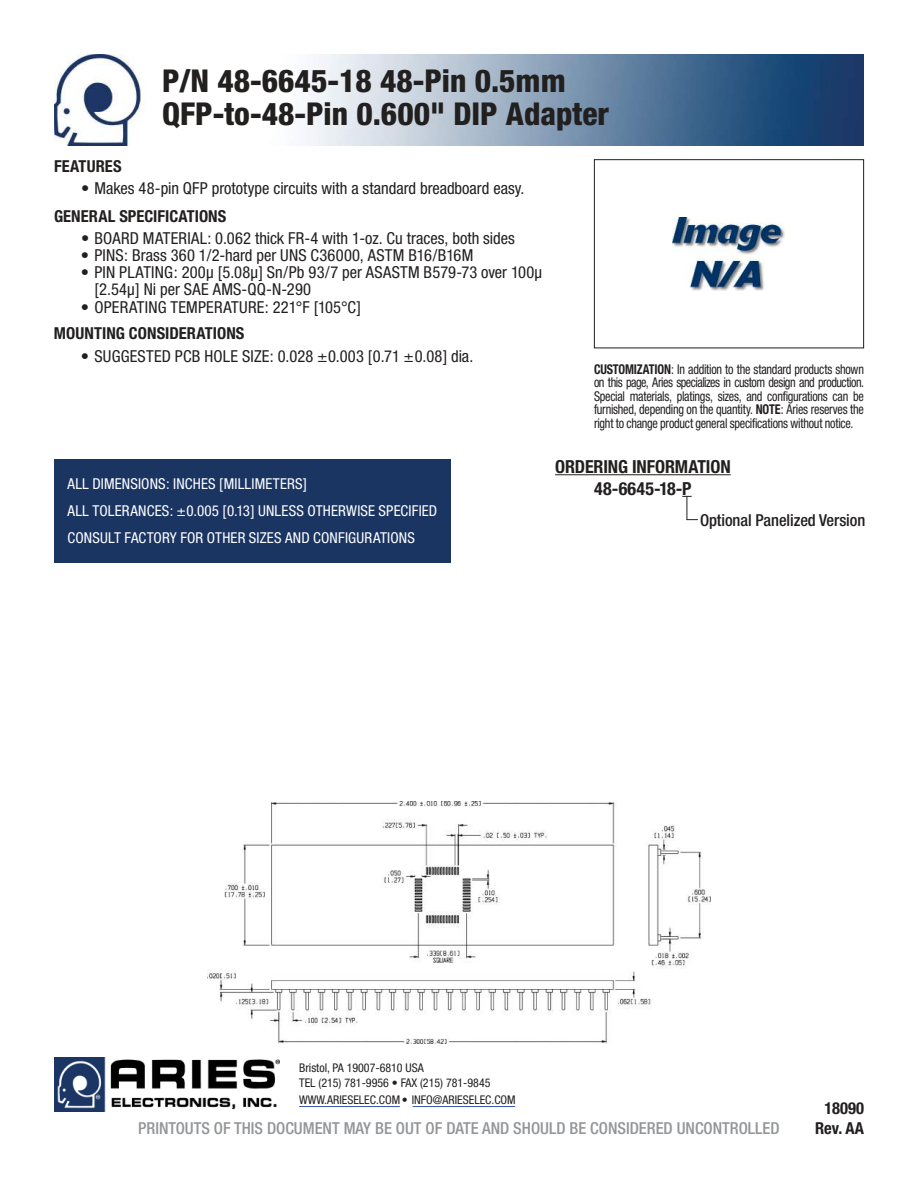
<style>
.page{position:relative;width:918px;height:1188px;background:#fff}
.page>*{position:absolute;margin:0;border:0;box-sizing:border-box;transform-origin:0 0}
.t1{font:800 condensed 31.5px/33px "Helvetica Neue";color:#221f1f}
.t2{font:700 condensed 18px/21.6px "Helvetica Neue";letter-spacing:-.005em;color:#221f1f;text-align:center}
.t3{font:condensed 16.5px/17.2px "Helvetica Neue";letter-spacing:.01em;color:#221f1f}
.t4{font:500 condensed 16.5px "Helvetica Neue";color:#939597}
.t5{font:700 condensed 16.5px/19.8px "Helvetica Neue";letter-spacing:.005em;color:#221f1f;text-align:center}
.t6{font:500 condensed 16.5px "Helvetica Neue";letter-spacing:-.005em;color:#221f1f}
.t7{font:condensed 15px/27px "Helvetica Neue";letter-spacing:.015em;color:#fff}
.t8{font:condensed 13.5px/13.5px "Helvetica Neue";letter-spacing:-.015em;color:#221f1f;text-align:justify;scale:.9 1}
.t9{font:condensed 12px/15px "Helvetica Neue";color:#221f1f}
.s1{font-weight:700}
</style>
<div class="page">
<img style="left:54px;top:1057px;width:225px;height:54px">
<hr style="left:299px;top:1106px;width:101px;height:1px;background:#3952a4">
<hr style="left:413px;top:1106px;width:102px;height:1px;background:#3952a4">
<img style="left:54px;top:54px;width:810px;height:92px">
<div style="left:594px;top:159px;width:270px;height:189px;border:1px solid #221f1f"></div>
<div style="left:54px;top:459px;width:397px;height:103px;background:#1b3563"></div>
<hr style="left:555px;top:474px;width:176px;height:1px;background:#221f1f">
<svg style="left:682px;top:496px;width:16px;height:24px"></svg>
<img style="left:673px;top:217px;width:111px;height:73px">
<img style="left:208px;top:802px;width:502px;height:241px">
<h1 class="t1" style="left:162px;top:67px;width:449px">P/N 48-6645-18 48-Pin 0.5mm<br>QFP-to-48-Pin 0.600" DIP Adapter</h1>
<p class="t5" style="left:54px;top:157px;width:69px">FEATURES</p>
<p class="t3" style="left:81px;top:181px;width:445px">• Makes 48-pin QFP prototype circuits with a standard breadboard easy.</p>
<p class="t5" style="left:54px;top:206px;width:174px">GENERAL SPECIFICATIONS</p>
<p class="t3" style="left:81px;top:230px;width:435px">• BOARD MATERIAL: 0.062 thick FR-4 with 1-oz. Cu traces, both sides</p>
<p class="t3" style="left:81px;top:248px;width:394px">• PINS: Brass 360 1/2-hard per UNS C36000, ASTM B16/B16M</p>
<p class="t3" style="left:95px;top:265px;width:449px;text-indent:-14px">• PIN PLATING: 200µ [5.08µ] Sn/Pb 93/7 per ASASTM B579-73 over 100µ [2.54µ] Ni per SAE AMS-QQ-N-290</p>
<p class="t3" style="left:81px;top:299px;width:282px">• OPERATING TEMPERATURE: 221°F [105°C]</p>
<p class="t5" style="left:54px;top:323px;width:192px">MOUNTING CONSIDERATIONS</p>
<p class="t3" style="left:81px;top:349px;width:394px">• SUGGESTED PCB HOLE SIZE: 0.028 ±0.003 [0.71 ±0.08] dia.</p>
<p class="t7" style="left:68px;top:471px;width:371px">ALL DIMENSIONS: INCHES [MILLIMETERS]<br>ALL TOLERANCES: ±0.005 [0.13] UNLESS OTHERWISE SPECIFIED<br>CONSULT FACTORY FOR OTHER SIZES AND CONFIGURATIONS</p>
<p class="t8" style="left:594px;top:363px;width:302px"><span class="s1">CUSTOMIZATION</span>: In addition to the standard products shown on this page, Aries specializes in custom design and production.<br>Special materials, platings, sizes, and configurations can be furnished, depending on the quantity. <span class="s1">NOTE</span>: Aries reserves the right to change product general specifications without notice.</p>
<p class="t2" style="left:555px;top:456px;width:177px">ORDERING INFORMATION<br>48-6645-18-P</p>
<p class="t6" style="left:700px;top:514px;width:167px">Optional Panelized Version</p>
<p class="t9" style="left:299px;top:1061px;width:193px">Bristol, PA 19007-6810 USA<br>TEL (215) 781-9956 • FAX (215) 781-9845</p>
<p class="t4" style="left:138px;top:1122px;width:643px">PRINTOUTS OF THIS DOCUMENT MAY BE OUT OF DATE AND SHOULD BE CONSIDERED UNCONTROLLED</p>
<p class="t9" style="left:299px;top:1093px;width:218px">WWW.ARIESELEC.COM• INFO@ARIESELEC.COM</p>
<p class="t5" style="left:815px;top:1099px;width:50px">18090<br>Rev. AA</p>
</div>
